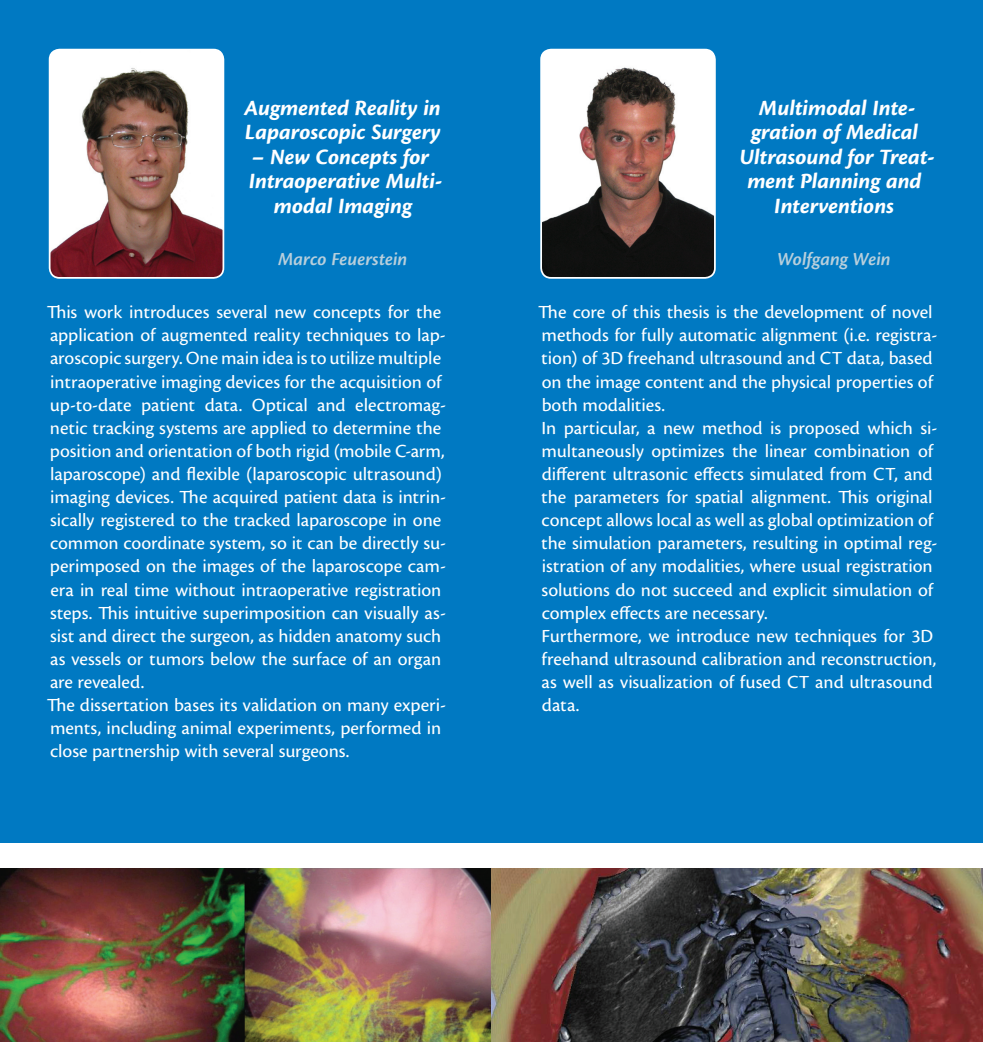
<style>
.page{position:relative;width:983px;height:1042px;background:#fff}
.page>*{position:absolute;margin:0;border:0;box-sizing:border-box;transform-origin:0 0}
.t1{font:22.75px/24.5px "Cronos Pro Bold Capt It";letter-spacing:-.005em;color:#fff;text-align:center}
.t2{font:19.25px/23.1px "Cronos Pro Capt";letter-spacing:-.005em;color:#fff}
.t3{font:italic 600 19.25px "Cronos Pro";color:#b8cfdc}
</style>
<div class="page">
<div style="left:0;top:0;width:982px;height:868px;background:#0079c2"></div>
<div style="left:0;top:843px;width:982px;height:25px;background:#fff"></div>
<img style="left:50px;top:50px;width:173px;height:228px">
<div style="left:49px;top:49px;width:175px;height:230px;border:2px solid #fff;border-radius:10px"></div>
<img style="left:541px;top:50px;width:173px;height:228px">
<div style="left:540px;top:49px;width:175px;height:230px;border:2px solid #fff;border-radius:10px"></div>
<img style="left:0;top:868px;width:982px;height:174px">
<p class="t1" style="left:244px;top:96px;width:198px;text-align:left">Augmented Reality in<br>Laparoscopic Surgery</p>
<p class="t1" style="left:249px;top:145px;width:196px">– New Concepts for<br>Intraoperative Multi&shy;modal Imaging</p>
<p class="t3" style="left:278px;top:248px;width:131px">Marco Feuerstein</p>
<p class="t2" style="left:47px;top:301px;width:400px">This work introduces several new concepts for the application of augmented reality techniques to lap&shy;aroscopic surgery. One main idea is to utilize multiple intraoperative imaging devices for the acquisition of up-to-date patient data. Optical and electromag&shy;netic tracking systems are applied to determine the position and orientation of both rigid (mobile C-arm, laparoscope) and flexible (laparoscopic ultrasound) imaging devices. The acquired patient data is intrin&shy;sically registered to the tracked laparoscope in one common coordinate system, so it can be directly su&shy;perimposed on the images of the laparoscope cam&shy;era in real time without intraoperative registration steps. This intuitive superimposition can visually as&shy;sist and direct the surgeon, as hidden anatomy such as vessels or tumors below the surface of an organ are revealed.<br>The dissertation bases its validation on many experi&shy;ments, including animal experiments, performed in close partnership with several surgeons.</p>
<p class="t1" style="left:739px;top:96px;width:197px">Multimodal Inte&shy;gration of Medical<br>Ultrasound for Treat&shy;ment Planning and<br>Interventions</p>
<p class="t3" style="left:777px;top:248px;width:115px">Wolfgang Wein</p>
<p class="t2" style="left:538px;top:301px;width:400px">The core of this thesis is the development of novel methods for fully automatic alignment (i.e. registra&shy;tion) of 3D freehand ultrasound and CT data, based on the image content and the physical properties of both modalities.<br>In particular, a new method is proposed which si&shy;multaneously optimizes the linear combination of different ultrasonic effects simulated from CT, and the parameters for spatial alignment. This original concept allows local as well as global optimization of the simulation parameters, resulting in optimal reg&shy;istration of any modalities, where usual registration solutions do not succeed and explicit simulation of complex effects are necessary.<br>Furthermore, we introduce new techniques for 3D freehand ultrasound calibration and reconstruction, as well as visualization of fused CT and ultrasound data.</p>
</div>
